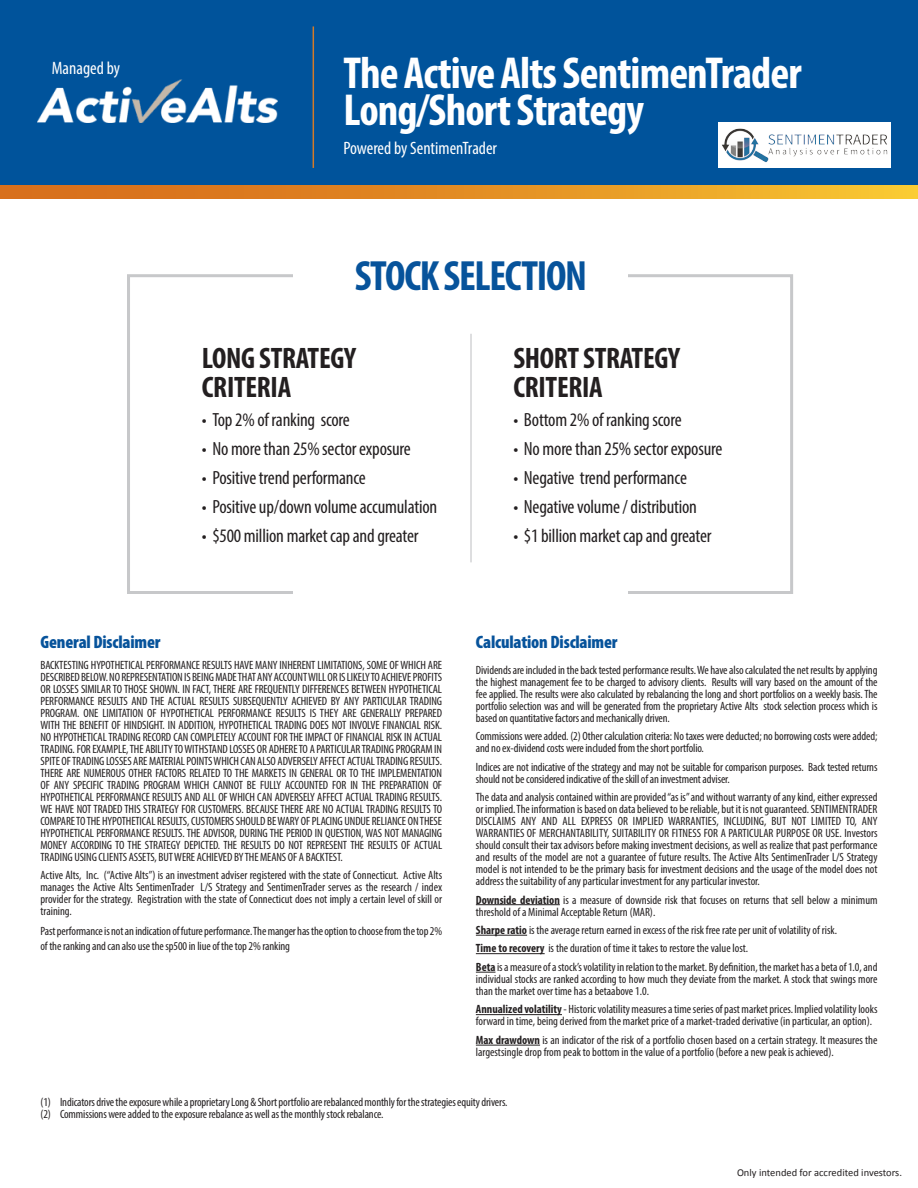
<style>
.page{position:relative;width:918px;height:1188px;background:#fff}
.page>*{position:absolute;margin:0;border:0;box-sizing:border-box;transform-origin:0 0}
.t1{font:700 condensed 45px/37.5px "Myriad Pro";letter-spacing:-.02em;color:#fff}
.t2{font:700 condensed 42.45px "Myriad Pro";letter-spacing:-.03em;color:#07539b}
.t3{font:700 condensed 29.7px "Myriad Pro";letter-spacing:-.01em;color:#231f20}
.t4{font:condensed 19.05px "Myriad Pro";letter-spacing:-.01em;color:#231f20}
.t5{font:900 condensed 18px "Myriad Pro";letter-spacing:-.01em;color:#07539b}
.t6{font:condensed 18px "Myriad Pro";color:#fff}
.t7{font:condensed 12px/12px "Myriad Pro";letter-spacing:-.01em;color:#231f20}
.t8{font:10.5px "Calibri";color:#231f20}
.s1{font-weight:700}
</style>
<div class="page">
<div style="left:127px;top:274px;width:666px;height:320px;border:3px solid #c7c8ca"></div>
<div style="left:293px;top:235px;width:334px;height:378px;background:#fff"></div>
<hr style="left:476px;top:904px;width:84px;height:1px;background:#231f20">
<hr style="left:476px;top:935px;width:51px;height:1px;background:#231f20">
<hr style="left:476px;top:953px;width:69px;height:1px;background:#231f20">
<svg style="left:476px;top:972px;width:19px;height:1px"></svg>
<hr style="left:476px;top:1014px;width:86px;height:1px;background:#231f20">
<hr style="left:476px;top:1045px;width:64px;height:1px;background:#231f20">
<hr style="left:470px;top:334px;width:2px;height:228px;background:#c7c8ca">
<div style="left:0;top:0;width:918px;height:186px;background:#00539b"></div>
<svg style="left:0;top:185px;width:918px;height:14px;background:#e49124"></svg>
<img style="left:718px;top:122px;width:173px;height:46px">
<img style="left:38px;top:79px;width:239px;height:44px">
<hr style="left:313px;top:26px;width:1px;height:142px;background:#d37a28">
<p class="t6" style="left:52px;top:57px;width:70px">Managed by</p>
<p class="t1" style="left:343px;top:53px;width:460px">The Active Alts SentimenTrader<br>Long/Short Strategy</p>
<p class="t6" style="left:343px;top:137px;width:155px">Powered by SentimenTrader</p>
<p class="t2" style="left:355px;top:249px;width:234px">STOCK SELECTION</p>
<p class="t3" style="left:202px;top:340px;width:156px">LONG STRATEGY</p>
<p class="t3" style="left:202px;top:369px;width:91px">CRITERIA</p>
<p class="t4" style="left:202px;top:408px;width:149px">• Top 2% of ranking score</p>
<p class="t4" style="left:202px;top:437px;width:210px">• No more than 25% sector exposure</p>
<p class="t4" style="left:202px;top:466px;width:166px">• Positive trend performance</p>
<p class="t4" style="left:202px;top:495px;width:237px">• Positive up/down volume accumulation</p>
<p class="t4" style="left:202px;top:524px;width:218px">• $500 million market cap and greater</p>
<p class="t3" style="left:513px;top:340px;width:168px">SHORT STRATEGY</p>
<p class="t3" style="left:513px;top:369px;width:91px">CRITERIA</p>
<p class="t4" style="left:513px;top:408px;width:170px">• Bottom 2% of ranking score</p>
<p class="t4" style="left:513px;top:437px;width:210px">• No more than 25% sector exposure</p>
<p class="t4" style="left:513px;top:466px;width:175px">• Negative trend performance</p>
<p class="t4" style="left:513px;top:495px;width:185px">• Negative volume / distribution</p>
<p class="t4" style="left:513px;top:524px;width:200px">• $1 billion market cap and greater</p>
<p class="t5" style="left:40px;top:631px;width:121px">General Disclaimer</p>
<p class="t7" style="left:40px;top:659px;width:403px;text-align:justify">BACKTESTING HYPOTHETICAL PERFORMANCE RESULTS HAVE MANY INHERENT LIMITATIONS, SOME OF WHICH ARE DESCRIBED BELOW. NO REPRESENTATION IS BEING MADE THAT ANY ACCOUNT WILL OR IS LIKELY TO ACHIEVE PROFITS OR LOSSES SIMILAR TO THOSE SHOWN. IN FACT, THERE ARE FREQUENTLY DIFFERENCES BETWEEN HYPOTHETICAL PERFORMANCE RESULTS AND THE ACTUAL RESULTS SUBSEQUENTLY ACHIEVED BY ANY PARTICULAR TRADING PROGRAM. ONE LIMITATION OF HYPOTHETICAL PERFORMANCE RESULTS IS THEY ARE GENERALLY PREPARED WITH THE BENEFIT OF HINDSIGHT. IN ADDITION, HYPOTHETICAL TRADING DOES NOT INVOLVE FINANCIAL RISK.<br>NO HYPOTHETICAL TRADING RECORD CAN COMPLETELY ACCOUNT FOR THE IMPACT OF FINANCIAL RISK IN ACTUAL TRADING. FOR EXAMPLE, THE ABILITY TO WITHSTAND LOSSES OR ADHERE TO A PARTICULAR TRADING PROGRAM IN SPITE OF TRADING LOSSES ARE MATERIAL POINTS WHICH CAN ALSO ADVERSELY AFFECT ACTUAL TRADING RESULTS.<br>THERE ARE NUMEROUS OTHER FACTORS RELATED TO THE MARKETS IN GENERAL OR TO THE IMPLEMENTATION OF ANY SPECIFIC TRADING PROGRAM WHICH CANNOT BE FULLY ACCOUNTED FOR IN THE PREPARATION OF HYPOTHETICAL PERFORMANCE RESULTS AND ALL OF WHICH CAN ADVERSELY AFFECT ACTUAL TRADING RESULTS.<br>WE HAVE NOT TRADED THIS STRATEGY FOR CUSTOMERS. BECAUSE THERE ARE NO ACTUAL TRADING RESULTS TO COMPARE TO THE HYPOTHETICAL RESULTS, CUSTOMERS SHOULD BE WARY OF PLACING UNDUE RELIANCE ON THESE HYPOTHETICAL PERFORMANCE RESULTS. THE ADVISOR, DURING THE PERIOD IN QUESTION, WAS NOT MANAGING MONEY ACCORDING TO THE STRATEGY DEPICTED. THE RESULTS DO NOT REPRESENT THE RESULTS OF ACTUAL TRADING USING CLIENTS ASSETS, BUT WERE ACHIEVED BY THE MEANS OF A BACKTEST.</p>
<p class="t7" style="left:40px;top:869px;width:403px;text-align:justify">Active Alts, Inc. (“Active Alts”) is an investment adviser registered with the state of Connecticut. Active Alts manages the Active Alts SentimenTrader L/S Strategy and SentimenTrader serves as the research / index provider for the strategy. Registration with the state of Connecticut does not imply a certain level of skill or training.</p>
<p class="t7" style="left:40px;top:924px;width:403px;line-height:15px">Past performance is not an indication of future performance. The manger has the option to choose from the top 2% of the ranking and can also use the sp500 in liue of the top 2% ranking</p>
<p class="t5" style="left:476px;top:631px;width:143px">Calculation Disclaimer</p>
<p class="t7" style="left:476px;top:663px;width:403px;text-align:justify">Dividends are included in the back tested performance results. We have also calculated the net results by applying the highest management fee to be charged to advisory clients. Results will vary based on the amount of the fee applied. The results were also calculated by rebalancing the long and short portfolios on a weekly basis. The portfolio selection was and will be generated from the proprietary Active Alts stock selection process which is based on quantitative factors and mechanically driven.</p>
<p class="t7" style="left:476px;top:730px;width:403px">Commissions were added. (2) Other calculation criteria: No taxes were deducted; no borrowing costs were added; and no ex-dividend costs were included from the short portfolio.</p>
<p class="t7" style="left:476px;top:760px;width:403px">Indices are not indicative of the strategy and may not be suitable for comparison purposes. Back tested returns should not be considered indicative of the skill of an investment adviser.</p>
<p class="t7" style="left:476px;top:791px;width:403px;text-align:justify">The data and analysis contained within are provided “as is” and without warranty of any kind, either expressed or implied. The information is based on data believed to be reliable, but it is not guaranteed. SENTIMENTRADER DISCLAIMS ANY AND ALL EXPRESS OR IMPLIED WARRANTIES, INCLUDING, BUT NOT LIMITED TO, ANY WARRANTIES OF MERCHANTABILITY, SUITABILITY OR FITNESS FOR A PARTICULAR PURPOSE OR USE. Investors should consult their tax advisors before making investment decisions, as well as realize that past performance and results of the model are not a guarantee of future results. The Active Alts SentimenTrader L/S Strategy model is not intended to be the primary basis for investment decisions and the usage of the model does not address the suitability of any particular investment for any particular investor.</p>
<p class="t7" style="left:476px;top:893px;width:403px"><span class="s1">Downside deviation</span> is a measure of downside risk that focuses on returns that sell below a minimum threshold of a Minimal Acceptable Return (MAR).</p>
<p class="t7" style="left:476px;top:924px;width:363px"><span class="s1">Sharpe ratio</span> is the average return earned in excess of the risk free rate per unit of volatility of risk.</p>
<p class="t7" style="left:476px;top:942px;width:274px"><span class="s1">Time to recovery</span> is the duration of time it takes to restore the value lost.</p>
<p class="t7" style="left:476px;top:961px;width:403px;text-align:justify"><span class="s1">Beta</span> is a measure of a stock’s volatility in relation to the market. By definition, the market has a beta of 1.0, and individual stocks are ranked according to how much they deviate from the market. A stock that swings more than the market over time has a betaabove 1.0.</p>
<p class="t7" style="left:476px;top:1003px;width:403px"><span class="s1">Annualized volatility</span> - Historic volatility measures a time series of past market prices. Implied volatility looks forward in time, being derived from the market price of a market-traded derivative (in particular, an option).</p>
<p class="t7" style="left:476px;top:1034px;width:403px"><span class="s1">Max drawdown</span> is an indicator of the risk of a portfolio chosen based on a certain strategy. It measures the largestsingle drop from peak to bottom in the value of a portfolio (before a new peak is achieved).</p>
<p class="t7" style="left:40px;top:1096px;width:469px">(1) Indicators drive the exposure while a proprietary Long &amp; Short portfolio are rebalanced monthly for the strategies equity drivers.</p>
<p class="t7" style="left:40px;top:1108px;width:345px">(2) Commissions were added to the exposure rebalance as well as the monthly stock rebalance.</p>
<p class="t8" style="left:737px;top:1166px;width:167px">Only intended for accredited investors.</p>
</div>
